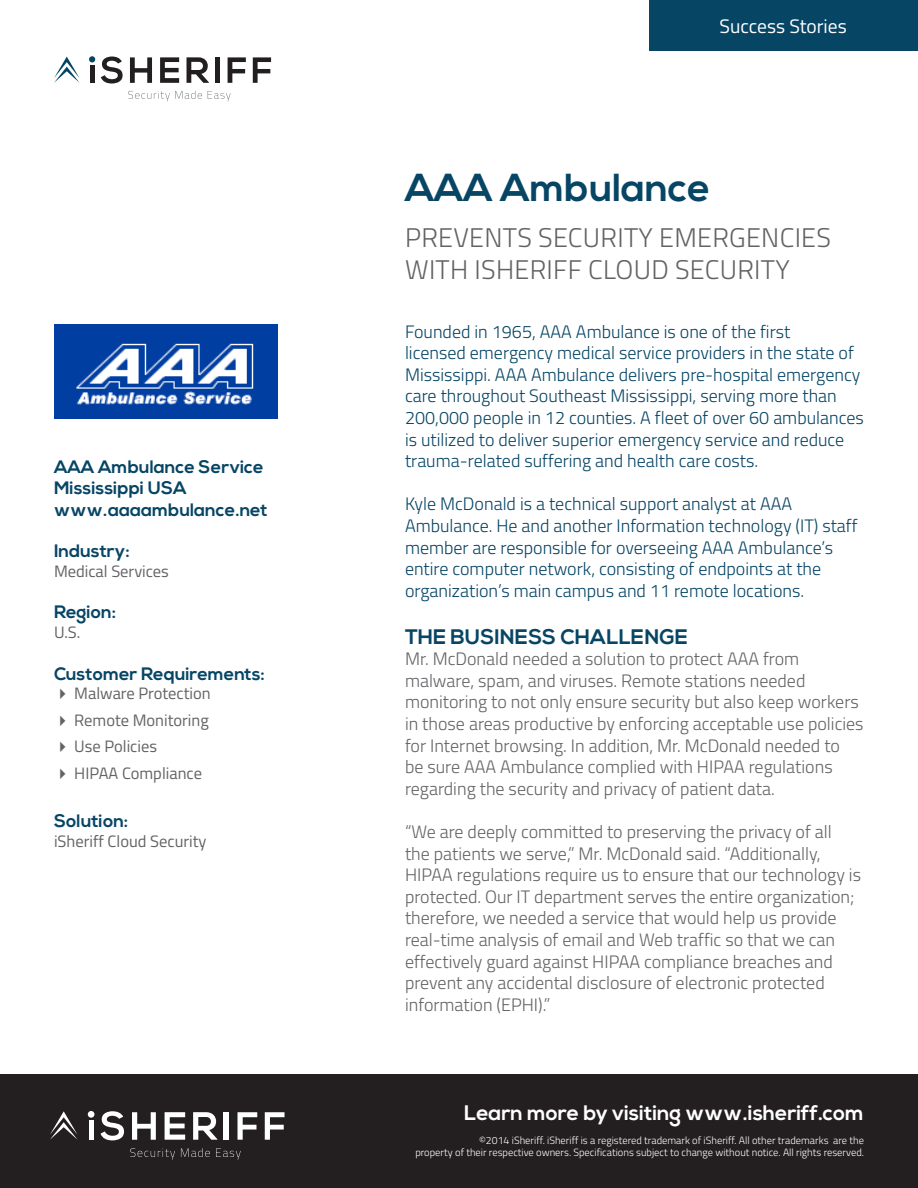
<style>
.page{position:relative;width:918px;height:1188px;background:#fff}
.page>*{position:absolute;margin:0;border:0;box-sizing:border-box;transform-origin:0 0}
.t1{font:700 39px "Nexa";color:#074565}
.t2{font:300 27px/32.4px "Titillium";letter-spacing:.01em;color:#636366}
.t3{font:700 21px "Nexa";color:#fff}
.t4{font:700 21px "Nexa";color:#074565}
.t5{font:19.5px "Titillium";color:#fff}
.t6{font:300 18px/21.6px "Titillium";color:#636366}
.t7{font:300 18px/21.6px "Titillium";color:#074565}
.t8{font:700 18px "Nexa";color:#074565}
.t9{font:16.5px "Titillium";color:#636366}
.t10{font:300 10.5px/12.6px "Titillium";color:#fff;text-align:right}
</style>
<div class="page">
<div style="left:649px;top:1px;width:268px;height:50px;background:#074565"></div>
<div style="left:0;top:1074px;width:918px;height:114px;background:#231f20"></div>
<hr style="left:89px;top:1120px;width:4px;height:20px;background:#fff">
<svg style="left:101px;top:1111px;width:23px;height:29px"></svg>
<svg style="left:132px;top:1112px;width:24px;height:28px"></svg>
<svg style="left:165px;top:1112px;width:20px;height:28px"></svg>
<svg style="left:193px;top:1112px;width:24px;height:28px"></svg>
<div style="left:224px;top:1112px;width:5px;height:28px;background:#fff"></div>
<svg style="left:238px;top:1112px;width:19px;height:28px"></svg>
<svg style="left:265px;top:1112px;width:20px;height:28px"></svg>
<div style="left:88px;top:1111px;width:6px;height:7px;background:#fff;border-radius:50%"></div>
<svg style="left:50px;top:1111px;width:28px;height:29px"></svg>
<svg style="left:130px;top:1148px;width:45px;height:12px"></svg>
<svg style="left:181px;top:1148px;width:29px;height:9px"></svg>
<svg style="left:216px;top:1148px;width:25px;height:12px"></svg>
<hr style="left:90px;top:65px;width:4px;height:18px;background:#231f20">
<svg style="left:101px;top:57px;width:22px;height:26px"></svg>
<svg style="left:130px;top:57px;width:22px;height:26px"></svg>
<svg style="left:160px;top:57px;width:19px;height:26px"></svg>
<svg style="left:187px;top:57px;width:22px;height:26px"></svg>
<hr style="left:215px;top:57px;width:4px;height:26px;background:#231f20">
<svg style="left:228px;top:57px;width:18px;height:26px"></svg>
<svg style="left:253px;top:57px;width:18px;height:26px"></svg>
<svg style="left:89px;top:56px;width:6px;height:6px"></svg>
<svg style="left:54px;top:57px;width:26px;height:26px"></svg>
<svg style="left:128px;top:91px;width:74px;height:10px"></svg>
<svg style="left:208px;top:91px;width:23px;height:10px"></svg>
<img style="left:54px;top:324px;width:224px;height:94px">
<p class="t8" style="left:54px;top:456px;width:211px">AAA Ambulance Service</p>
<p class="t8" style="left:54px;top:478px;width:134px">Mississippi USA</p>
<p class="t8" style="left:54px;top:499px;width:215px">www.aaaambulance.net</p>
<p class="t8" style="left:54px;top:541px;width:77px">Industry:</p>
<p class="t9" style="left:54px;top:559px;width:116px">Medical Services</p>
<p class="t8" style="left:54px;top:602px;width:64px">Region:</p>
<p class="t9" style="left:54px;top:620px;width:28px">U.S.</p>
<p class="t8" style="left:54px;top:663px;width:212px">Customer Requirements:</p>
<p class="t9" style="left:74px;top:681px;width:138px">Malware Protection</p>
<p class="t9" style="left:74px;top:708px;width:136px">Remote Monitoring</p>
<p class="t9" style="left:74px;top:735px;width:84px">Use Policies</p>
<p class="t9" style="left:74px;top:761px;width:129px">HIPAA Compliance</p>
<p class="t8" style="left:54px;top:811px;width:76px">Solution:</p>
<p class="t9" style="left:54px;top:829px;width:154px">iSheriff Cloud Security</p>
<p class="t5" style="left:720px;top:12px;width:129px">Success Stories</p>
<p class="t1" style="left:405px;top:165px;width:307px">AAA Ambulance</p>
<p class="t2" style="left:405px;top:220px;width:427px">PREVENTS SECURITY EMERGENCIES<br>WITH ISHERIFF CLOUD SECURITY</p>
<p class="t7" style="left:405px;top:320px;width:460px">Founded in 1965, AAA Ambulance is one of the first<br>licensed emergency medical service providers in the state of Mississippi. AAA Ambulance delivers pre-hospital emergency care throughout Southeast Mississippi, serving more than 200,000 people in 12 counties. A fleet of over 60 ambulances is utilized to deliver superior emergency service and reduce trauma-related suffering and health care costs.</p>
<p class="t7" style="left:405px;top:492px;width:454px">Kyle McDonald is a technical support analyst at AAA Ambulance. He and another Information technology (IT) staff member are responsible for overseeing AAA Ambulance’s entire computer network, consisting of endpoints at the organization’s main campus and 11 remote locations.</p>
<p class="t4" style="left:405px;top:624px;width:284px">THE BUSINESS CHALLENGE</p>
<p class="t6" style="left:405px;top:647px;width:402px">Mr. McDonald needed a solution to protect AAA from malware, spam, and viruses. Remote stations needed</p>
<p class="t6" style="left:405px;top:690px;width:460px">monitoring to not only ensure security but also keep workers in those areas productive by enforcing acceptable use policies for Internet browsing. In addition, Mr. McDonald needed to<br>be sure AAA Ambulance complied with HIPAA regulations regarding the security and privacy of patient data.</p>
<p class="t6" style="left:405px;top:820px;width:458px">“We are deeply committed to preserving the privacy of all the patients we serve,” Mr. McDonald said. “Additionally, HIPAA regulations require us to ensure that our technology is protected. Our IT department serves the entire organization; therefore, we needed a service that would help us provide real-time analysis of email and Web traffic so that we can effectively guard against HIPAA compliance breaches and prevent any accidental disclosure of electronic protected information (EPHI).”</p>
<p class="t3" style="left:464px;top:1100px;width:401px">Learn more by visiting www.isheriff.com</p>
<p class="t10" style="left:415px;top:1133px;width:450px">©2014 iSheriff. iSheriff is a registered trademark of iSheriff. All other trademarks are the<br>property of their respective owners. Specifications subject to change without notice. All rights reserved.</p>
</div>
